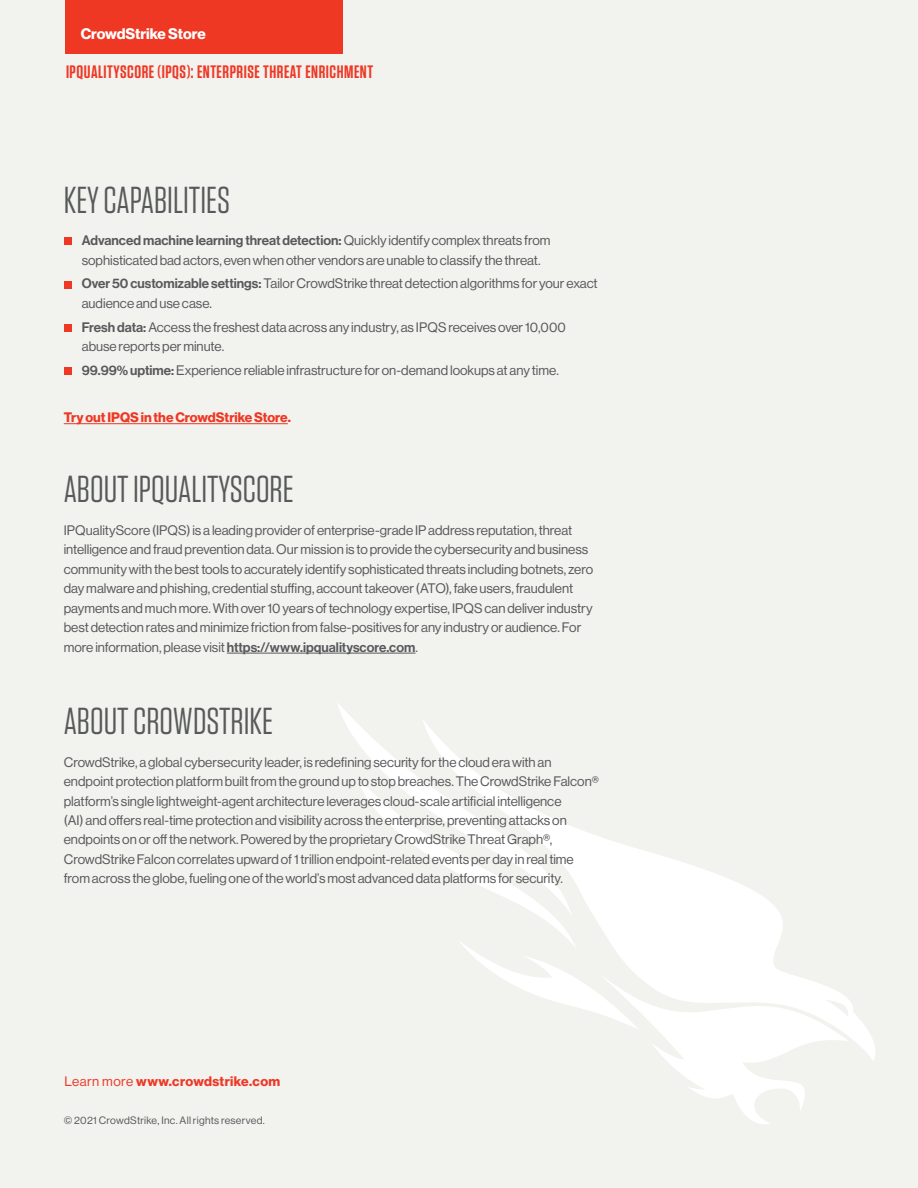
<style>
.page{position:relative;width:918px;height:1188px;background:#f2f2ee}
.page>*{position:absolute;margin:0;border:0;box-sizing:border-box;transform-origin:0 0}
.t1{font:37.5px "Tungsten";color:#58595b}
.t2{font:600 18px "Tungsten";letter-spacing:.03em;color:#ee3824}
.t3{font:700 15px "Haas Grot Disp 75";letter-spacing:-.005em;color:#fff}
.t4{font:13.5px/19.5px "Haas Grot Disp 55 Roman";color:#58595b}
.t5{font:500 13.5px "Haas Grot Disp 65";color:#58595b}
.t6{font:700 13.5px "Haas Grot Disp 75";letter-spacing:.005em;color:#ee3824}
.t7{font:700 13.5px "Haas Grot Disp 75";letter-spacing:.03em;color:#ee3824}
.t8{font:10.5px "Haas Grot Disp 55 Roman";letter-spacing:.025em;color:#58595b}
.s1{font-family:"Haas Grot Disp 55 Roman";font-weight:400}
.s2{font-family:"Haas Grot Disp 65";font-weight:500}
</style>
<div class="page">
<svg style="left:338px;top:704px;width:79px;height:73px"></svg>
<svg style="left:358px;top:777px;width:447px;height:347px"></svg>
<svg style="left:422px;top:720px;width:453px;height:341px"></svg>
<hr style="left:227px;top:653px;width:188px;height:1px;background:#58595b">
<div style="left:65px;top:0;width:277px;height:53px;background:#ee3824"></div>
<hr style="left:64px;top:423px;width:224px;height:1px;background:#ee3824">
<div style="left:64px;top:237px;width:7px;height:8px;background:#ee3824"></div>
<div style="left:64px;top:281px;width:7px;height:7px;background:#ee3824"></div>
<div style="left:64px;top:324px;width:7px;height:8px;background:#ee3824"></div>
<div style="left:64px;top:367px;width:7px;height:8px;background:#ee3824"></div>
<p class="t3" style="left:81px;top:25px;width:127px">CrowdStrike Store</p>
<h2 class="t2" style="left:66px;top:62px;width:309px">IPQUALITYSCORE (IPQS): ENTERPRISE THREAT ENRICHMENT</h2>
<h1 class="t1" style="left:64px;top:181px;width:168px">KEY CAPABILITIES</h1>
<p class="t5" style="left:82px;top:233px;width:470px">Advanced machine learning threat detection: <span class="s1">Quickly identify complex threats from</span></p>
<p class="t4" style="left:82px;top:248px;width:518px;line-height:23.7px">sophisticated bad actors, even when other vendors are unable to classify the threat.<br><span class="s2">Over 50 customizable settings:</span> Tailor CrowdStrike threat detection algorithms for your exact</p>
<p class="t4" style="left:82px;top:291px;width:486px;line-height:23.7px">audience and use case.<br><span class="s2">Fresh data:</span> Access the freshest data across any industry, as IPQS receives over 10,000</p>
<p class="t4" style="left:82px;top:335px;width:479px;line-height:23.7px">abuse reports per minute.<br><span class="s2">99.99% uptime:</span> Experience reliable infrastructure for on-demand lookups at any time.</p>
<p class="t6" style="left:64px;top:410px;width:229px">Try out IPQS in the CrowdStrike Store.</p>
<h1 class="t1" style="left:64px;top:470px;width:232px">ABOUT IPQUALITYSCORE</h1>
<p class="t4" style="left:64px;top:520px;width:531px">IPQualityScore (IPQS) is a leading provider of enterprise-grade IP address reputation, threat intelligence and fraud prevention data. Our mission is to provide the cybersecurity and business community with the best tools to accurately identify sophisticated threats including botnets, zero day malware and phishing, credential stuffing, account takeover (ATO), fake users, fraudulent payments and much more. With over 10 years of technology expertise, IPQS can deliver industry best detection rates and minimize friction from false-positives for any industry or audience. For</p>
<p class="t5" style="left:64px;top:639px;width:356px"><span class="s1">more information, please visit</span> https://www.ipqualityscore.com<span class="s1">.</span></p>
<h1 class="t1" style="left:64px;top:702px;width:211px">ABOUT CROWDSTRIKE</h1>
<p class="t4" style="left:64px;top:752px;width:537px">CrowdStrike, a global cybersecurity leader, is redefining security for the cloud era with an endpoint protection platform built from the ground up to stop breaches. The CrowdStrike Falcon® platform’s single lightweight-agent architecture leverages cloud-scale artificial intelligence<br>(AI) and offers real-time protection and visibility across the enterprise, preventing attacks on endpoints on or off the network. Powered by the proprietary CrowdStrike Threat Graph®, CrowdStrike Falcon correlates upward of 1 trillion endpoint-related events per day in real time from across the globe, fueling one of the world’s most advanced data platforms for security.</p>
<p class="t7" style="left:65px;top:1073px;width:217px"><span class="s1">Learn more</span> www.crowdstrike.com</p>
<p class="t8" style="left:64px;top:1115px;width:203px">© 2021 CrowdStrike, Inc. All rights reserved.</p>
</div>
